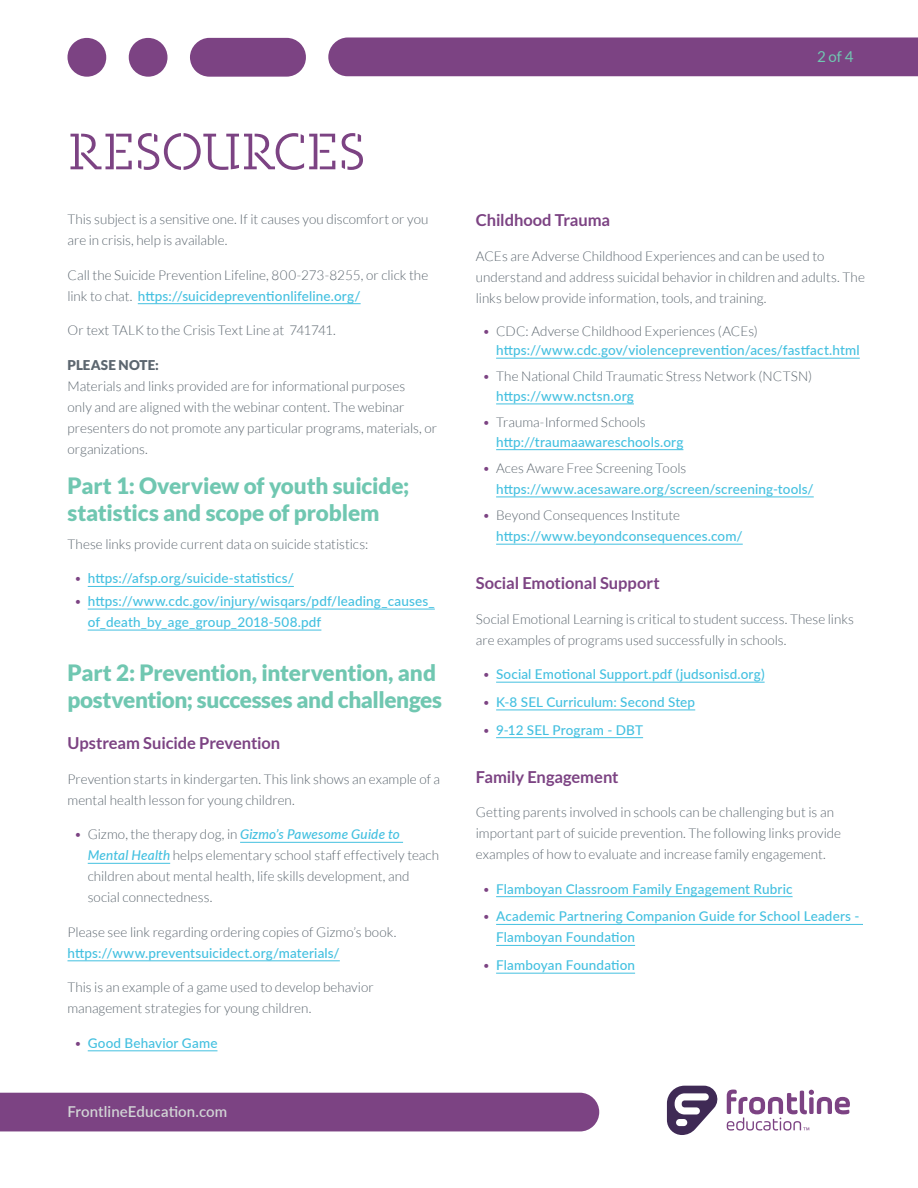
<style>
.page{position:relative;width:918px;height:1188px;background:#fff}
.page>*{position:absolute;margin:0;border:0;box-sizing:border-box;transform-origin:0 0}
.t1{font:60px "Karbon Slab Stencil";letter-spacing:-.015em;color:#7c4383}
.t2{font:900 22.5px/27px "Lato";letter-spacing:-.01em;color:#70c7b1}
.t3{font:700 16.5px "Lato";letter-spacing:-.005em;color:#7c4383}
.t4{font:600 15px "Lato";letter-spacing:.005em;color:#d1d3d5}
.t5{font:15px "Lato";color:#70c7b1}
.t6{font:300 13.5px/21px "Lato";color:#5c666f}
.t7{font:500 13.5px/21px "Lato";letter-spacing:.01em;color:#43c0e0}
.t8{font:900 13.5px "Lato";letter-spacing:.005em;color:#5c666f}
.s1{font-weight:500;color:#43c0e0}
.s2{font-weight:300;color:#7c4383}
.s3{color:#7c4383}
.s4{font-weight:500;font-style:italic;color:#43c0e0}
.s5{font-weight:300;color:#5c666f}
</style>
<div class="page">
<svg style="left:667px;top:1086px;width:183px;height:49px"></svg>
<div style="left:328px;top:37px;width:590px;height:39px;background:#7c4383"></div>
<svg style="left:190px;top:38px;width:116px;height:39px;background:#86528c"></svg>
<svg style="left:129px;top:38px;width:39px;height:39px"></svg>
<svg style="left:67px;top:38px;width:39px;height:39px"></svg>
<div style="left:0;top:1093px;width:599px;height:39px;background:#7c4383"></div>
<hr style="left:138px;top:303px;width:223px;height:1px;background:#43c0e0">
<hr style="left:88px;top:586px;width:206px;height:1px;background:#43c0e0">
<hr style="left:88px;top:609px;width:347px;height:1px;background:#43c0e0">
<hr style="left:88px;top:630px;width:233px;height:1px;background:#43c0e0">
<hr style="left:240px;top:842px;width:163px;height:1px;background:#43c0e0">
<hr style="left:88px;top:863px;width:82px;height:1px;background:#43c0e0">
<hr style="left:68px;top:961px;width:272px;height:1px;background:#43c0e0">
<hr style="left:88px;top:1051px;width:129px;height:1px;background:#43c0e0">
<hr style="left:496px;top:358px;width:364px;height:1px;background:#43c0e0">
<hr style="left:496px;top:404px;width:138px;height:1px;background:#43c0e0">
<hr style="left:496px;top:449px;width:187px;height:1px;background:#43c0e0">
<hr style="left:496px;top:497px;width:318px;height:1px;background:#43c0e0">
<hr style="left:496px;top:544px;width:247px;height:1px;background:#43c0e0">
<hr style="left:496px;top:682px;width:269px;height:1px;background:#43c0e0">
<hr style="left:496px;top:710px;width:199px;height:1px;background:#43c0e0">
<hr style="left:496px;top:737px;width:147px;height:1px;background:#43c0e0">
<hr style="left:496px;top:896px;width:297px;height:1px;background:#43c0e0">
<hr style="left:496px;top:924px;width:367px;height:1px;background:#43c0e0">
<hr style="left:496px;top:945px;width:139px;height:1px;background:#43c0e0">
<hr style="left:496px;top:973px;width:139px;height:1px;background:#43c0e0">
<h1 class="t1" style="left:68px;top:118px;width:300px">RESOURCES</h1>
<p class="t6" style="left:68px;top:209px;width:362px">This subject is a sensitive one. If it causes you discomfort or you are in crisis, help is available.</p>
<p class="t6" style="left:68px;top:264px;width:362px">Call the Suicide Prevention Lifeline, 800-273-8255, or click the link to chat. <span class="s1">https://suicidepreventionlifeline.org/</span></p>
<p class="t6" style="left:68px;top:320px;width:270px">Or text TALK to the Crisis Text Line at 741741.</p>
<p class="t8" style="left:68px;top:357px;width:93px">PLEASE NOTE:</p>
<p class="t6" style="left:68px;top:375px;width:371px">Materials and links provided are for informational purposes<br>only and are aligned with the webinar content. The webinar presenters do not promote any particular programs, materials, or organizations.</p>
<h2 class="t2" style="left:68px;top:472px;width:344px">Part 1: Overview of youth suicide; statistics and scope of problem</h2>
<p class="t6" style="left:68px;top:534px;width:302px">These links provide current data on suicide statistics:</p>
<p class="t7" style="left:74px;top:567px;width:221px"><span class="s2">•</span> https://afsp.org/suicide-statistics/</p>
<p class="t7" style="left:88px;top:590px;width:349px;text-indent:-14px"><span class="s2">•</span> https://www.cdc.gov/injury/wisqars/pdf/leading_causes_ of_death_by_age_group_2018-508.pdf</p>
<h2 class="t2" style="left:68px;top:659px;width:376px">Part 2: Prevention, intervention, and postvention; successes and challenges</h2>
<p class="t3" style="left:68px;top:734px;width:214px">Upstream Suicide Prevention</p>
<p class="t6" style="left:68px;top:768px;width:374px">Prevention starts in kindergarten. This link shows an example of a mental health lesson for young children.</p>
<p class="t6" style="left:88px;top:824px;width:353px;text-indent:-14px"><span class="s3">•</span> Gizmo, the therapy dog, in <span class="s4">Gizmo’s Pawesome Guide to Mental Health</span> helps elementary school staff effectively teach children about mental health, life skills development, and social connectedness.</p>
<p class="t6" style="left:68px;top:921px;width:330px">Please see link regarding ordering copies of Gizmo’s book.</p>
<p class="t7" style="left:68px;top:942px;width:274px">https://www.preventsuicidect.org/materials/</p>
<p class="t6" style="left:68px;top:977px;width:308px">This is an example of a game used to develop behavior management strategies for young children.</p>
<p class="t7" style="left:74px;top:1032px;width:145px"><span class="s2">•</span> Good Behavior Game</p>
<p class="t4" style="left:68px;top:1101px;width:161px">FrontlineEducation.com</p>
<p class="t5" style="left:817px;top:49px;width:38px">2 of 4</p>
<p class="t3" style="left:476px;top:211px;width:136px">Childhood Trauma</p>
<p class="t6" style="left:476px;top:245px;width:391px">ACEs are Adverse Childhood Experiences and can be used to understand and address suicidal behavior in children and adults. The links below provide information, tools, and training.</p>
<p class="t7" style="left:496px;top:320px;width:365px;line-height:19.5px;text-indent:-14px"><span class="s2">•</span> <span class="s5">CDC: Adverse Childhood Experiences (ACEs) </span>https://www.cdc.gov/violenceprevention/aces/fastfact.html</p>
<p class="t6" style="left:496px;top:367px;width:318px;line-height:19.5px;text-indent:-14px"><span class="s3">•</span> The National Child Traumatic Stress Network (NCTSN) <span class="s1">https://www.nctsn.org</span></p>
<p class="t7" style="left:496px;top:412px;width:189px;line-height:19.5px;text-indent:-14px"><span class="s2">•</span> <span class="s5">Trauma-Informed Schools </span>http://traumaawareschools.org</p>
<p class="t7" style="left:496px;top:457px;width:319px;text-indent:-14px"><span class="s2">•</span> <span class="s5">Aces Aware Free Screening Tools </span>https://www.acesaware.org/screen/screening-tools/</p>
<p class="t7" style="left:496px;top:504px;width:248px;text-indent:-14px"><span class="s2">•</span> <span class="s5">Beyond Consequences Institute </span>https://www.beyondconsequences.com/</p>
<p class="t3" style="left:476px;top:574px;width:185px">Social Emotional Support</p>
<p class="t6" style="left:476px;top:608px;width:380px">Social Emotional Learning is critical to student success. These links are examples of programs used successfully in schools.</p>
<p class="t7" style="left:483px;top:663px;width:284px"><span class="s2">•</span> Social Emotional Support.pdf (judsonisd.org)</p>
<p class="t7" style="left:483px;top:691px;width:214px"><span class="s2">•</span> K-8 SEL Curriculum: Second Step</p>
<p class="t7" style="left:483px;top:719px;width:162px"><span class="s2">•</span> 9-12 SEL Program - DBT</p>
<p class="t3" style="left:476px;top:767px;width:144px">Family Engagement</p>
<p class="t6" style="left:476px;top:802px;width:367px">Getting parents involved in schools can be challenging but is an important part of suicide prevention. The following links provide examples of how to evaluate and increase family engagement.</p>
<p class="t7" style="left:483px;top:878px;width:311px"><span class="s2">•</span> Flamboyan Classroom Family Engagement Rubric</p>
<p class="t7" style="left:496px;top:905px;width:365px;text-indent:-14px"><span class="s2">•</span> Academic Partnering Companion Guide for School Leaders -<br>Flamboyan Foundation</p>
<p class="t7" style="left:483px;top:954px;width:154px"><span class="s2">•</span> Flamboyan Foundation</p>
</div>
